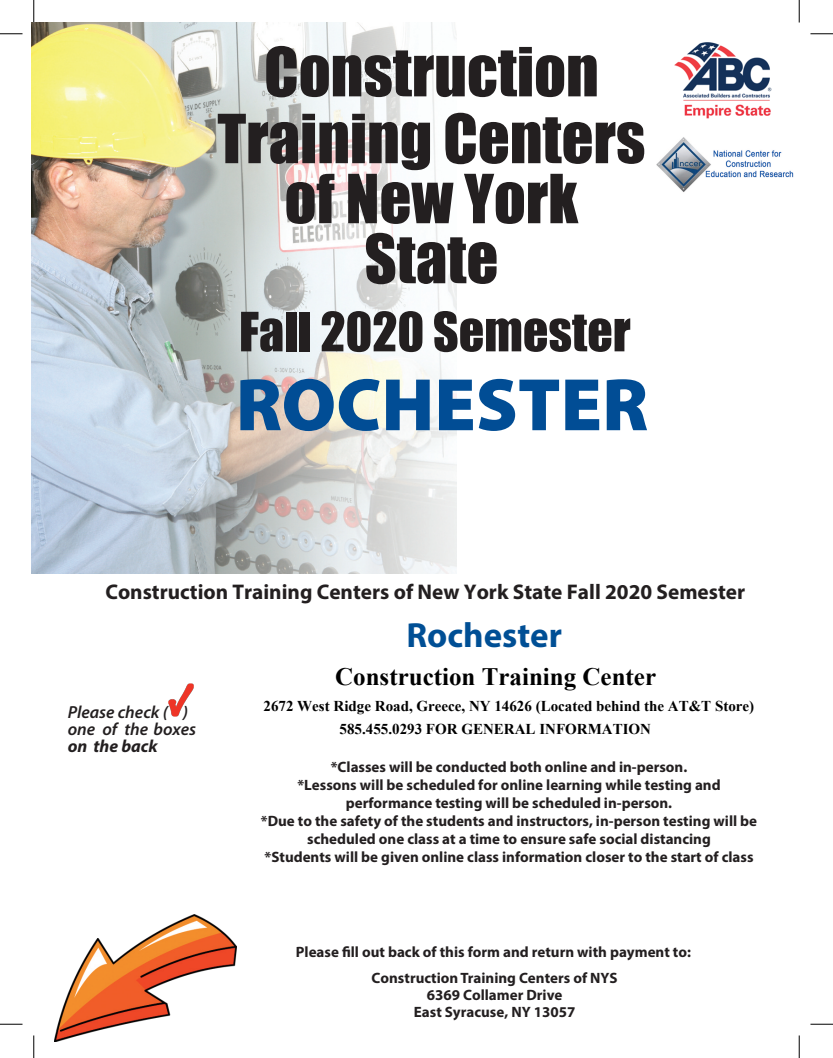
<style>
.page{position:relative;width:833px;height:1058px;background:#fff}
.page>*{position:absolute;margin:0;border:0;box-sizing:border-box;transform-origin:0 0}
.t1{font:900 75px "Myriad Pro";color:#014d95}
.t2{font:62.5px/66.8px "Impact";color:#231f20;text-align:center}
.t3{font:50px "Impact";color:#231f20}
.t4{font:700 35px "Myriad Pro";color:#004f95}
.t5{font:700 25px "Times New Roman";color:#000}
.t6{font:700 21.25px "Myriad Pro";color:#231f20}
.t7{font:italic 600 17.5px/17.2px "Myriad Pro";color:#231f20}
.t8{font:italic 700 17.5px "Myriad Pro";color:#231f20}
.t9{font:700 15px/18px "Myriad Pro";color:#231f20;text-align:center}
.t10{font:700 15px/23.4px "Times New Roman";color:#000}
</style>
<div class="page">
<img style="left:32px;top:22px;width:424px;height:552px">
<img style="left:656px;top:137px;width:138px;height:55px">
<img style="left:54px;top:915px;width:182px;height:126px">
<svg style="left:33px;top:0;width:2px;height:22px"></svg>
<svg style="left:0;top:33px;width:22px;height:2px"></svg>
<svg style="left:798px;top:0;width:2px;height:22px"></svg>
<svg style="left:810px;top:33px;width:22px;height:2px"></svg>
<svg style="left:33px;top:1035px;width:2px;height:23px"></svg>
<svg style="left:0;top:1023px;width:22px;height:2px"></svg>
<svg style="left:798px;top:1035px;width:2px;height:23px"></svg>
<svg style="left:810px;top:1023px;width:22px;height:2px"></svg>
<div style="left:410px;top:7px;width:13px;height:13px;border:1px solid #fff;border-radius:50%"></div>
<div style="left:410px;top:1037px;width:13px;height:13px;border:1px solid #fff;border-radius:50%"></div>
<div style="left:7px;top:522px;width:13px;height:13px;border:1px solid #fff;border-radius:50%"></div>
<div style="left:812px;top:522px;width:13px;height:13px;border:1px solid #fff;border-radius:50%"></div>
<svg style="left:812px;top:526px;width:13px;height:6px"></svg>
<img style="left:168px;top:683px;width:26px;height:34px">
<img style="left:674px;top:42px;width:98px;height:77px">
<h2 class="t2" style="left:217px;top:41px;width:429px">Construction<br>Training Centers</h2>
<h2 class="t2" style="left:284px;top:167px;width:295px;line-height:60px">of New York<br>State</h2>
<h3 class="t3" style="left:239px;top:293px;width:393px">Fall 2020 Semester</h3>
<h1 class="t1" style="left:236px;top:377px;width:414px">ROCHESTER</h1>
<h3 class="t6" style="left:105px;top:578px;width:641px">Construction Training Centers of New York State Fall 2020 Semester</h3>
<p class="t7" style="left:68px;top:704px;width:130px">Please check ( ) one of the boxes</p>
<p class="t8" style="left:68px;top:734px;width:92px">on the back</p>
<h3 class="t4" style="left:406px;top:612px;width:157px">Rochester</h3>
<h3 class="t5" style="left:335px;top:659px;width:322px">Construction Training Center</h3>
<p class="t10" style="left:339px;top:693px;width:416px;text-indent:-76px">2672 West Ridge Road, Greece, NY 14626 (Located behind the AT&amp;T Store)<br>585.455.0293 FOR GENERAL INFORMATION</p>
<p class="t9" style="left:261px;top:757px;width:497px">*Classes will be conducted both online and in-person.<br>*Lessons will be scheduled for online learning while testing and performance testing will be scheduled in-person.<br>*Due to the safety of the students and instructors, in-person testing will be scheduled one class at a time to ensure safe social distancing<br>*Students will be given online class information closer to the start of class</p>
<p class="t9" style="left:296px;top:938px;width:396px;line-height:26.1px">Please fill out back of this form and return with payment to:<br>Construction Training Centers of NYS</p>
<p class="t9" style="left:414px;top:985px;width:163px;line-height:17.2px">6369 Collamer Drive<br>East Syracuse, NY 13057</p>
</div>
